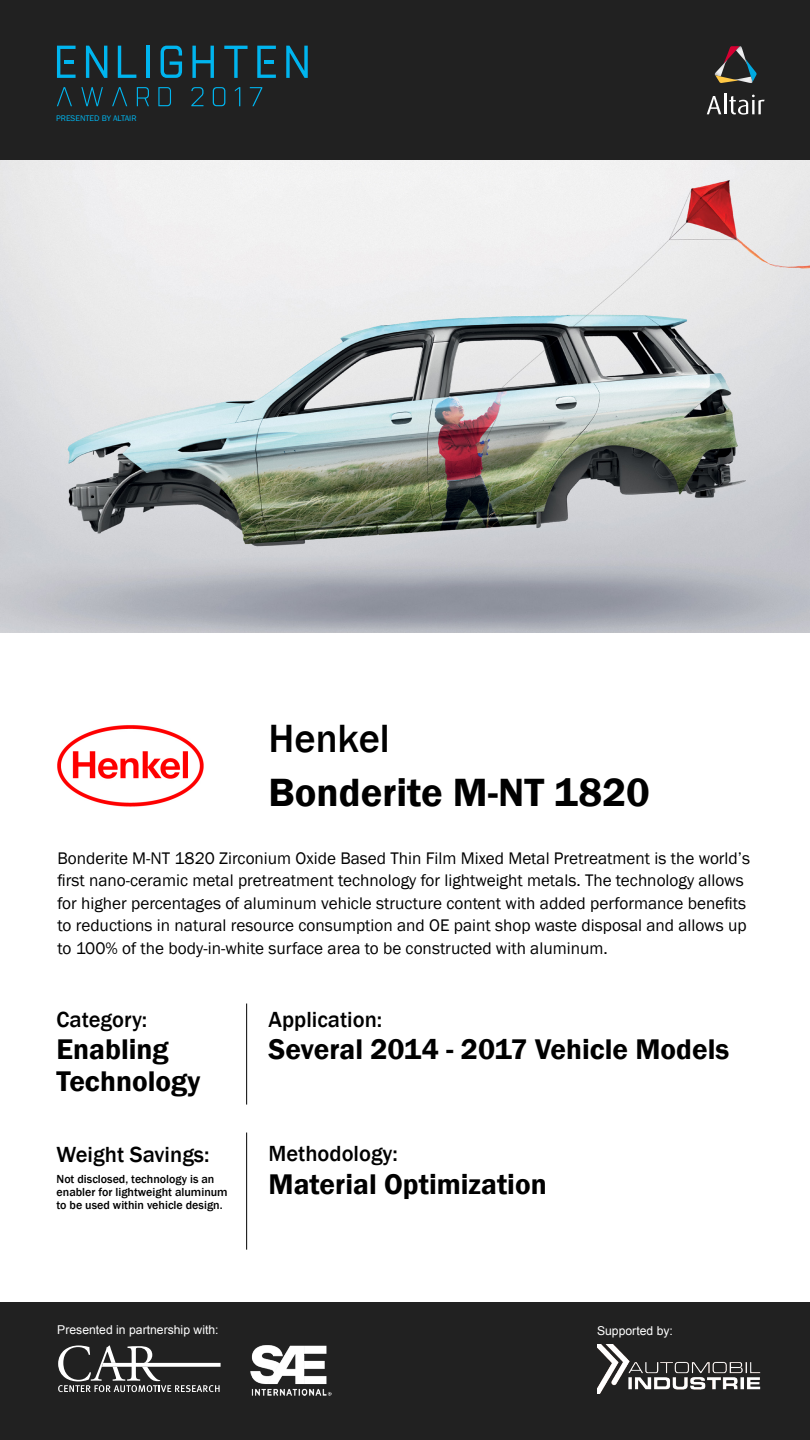
<style>
.page{position:relative;width:810px;height:1440px;background:#fff}
.page>*{position:absolute;margin:0;border:0;box-sizing:border-box;transform-origin:0 0}
.t1{font:600 40.5px "Franklin Gothic";color:#000}
.t2{font:500 40.5px "Franklin Gothic";color:#000}
.t3{font:600 29.25px/32.2px "Franklin Gothic";color:#000}
.t4{font:500 22.5px "Franklin Gothic";color:#000}
.t5{font:17.25px/22.5px "Franklin Gothic";color:#000}
.t6{font:12.23px "Arial";color:#fff}
.t7{font:500 12px/13px "Franklin Gothic";color:#000}
.t8{font:8.4px "Franklin Gothic";color:#00b5ef}
</style>
<div class="page">
<div style="left:0;top:0;width:810px;height:160px;background:#212121"></div>
<div style="left:0;top:1303px;width:810px;height:137px;background:#212121"></div>
<img style="left:0;top:160px;width:810px;height:473px">
<svg style="left:86px;top:46px;width:21px;height:32px"></svg>
<svg style="left:118px;top:46px;width:18px;height:32px"></svg>
<hr style="left:147px;top:46px;width:3px;height:32px;background:#00b5ef">
<svg style="left:192px;top:46px;width:22px;height:32px"></svg>
<svg style="left:224px;top:46px;width:24px;height:32px"></svg>
<svg style="left:286px;top:46px;width:22px;height:32px"></svg>
<svg style="left:161px;top:46px;width:21px;height:32px"></svg>
<svg style="left:57px;top:46px;width:19px;height:32px"></svg>
<svg style="left:257px;top:46px;width:19px;height:32px"></svg>
<svg style="left:81px;top:87px;width:22px;height:19px"></svg>
<svg style="left:137px;top:87px;width:12px;height:19px"></svg>
<svg style="left:158px;top:87px;width:13px;height:19px"></svg>
<svg style="left:57px;top:87px;width:15px;height:19px"></svg>
<svg style="left:112px;top:87px;width:15px;height:19px"></svg>
<svg style="left:191px;top:87px;width:13px;height:19px"></svg>
<svg style="left:213px;top:87px;width:12px;height:19px"></svg>
<svg style="left:235px;top:87px;width:5px;height:19px"></svg>
<svg style="left:250px;top:87px;width:12px;height:19px"></svg>
<svg style="left:58px;top:1345px;width:163px;height:47px"></svg>
<img style="left:597px;top:1345px;width:164px;height:49px">
<img style="left:250px;top:1345px;width:82px;height:50px">
<hr style="left:246px;top:1004px;width:1px;height:101px;background:#000">
<hr style="left:246px;top:1133px;width:1px;height:117px;background:#000">
<img style="left:57px;top:725px;width:147px;height:82px">
<svg style="left:714px;top:46px;width:43px;height:37px"></svg>
<svg style="left:707px;top:96px;width:14px;height:18px"></svg>
<hr style="left:724px;top:93px;width:2px;height:21px;background:#fff">
<svg style="left:729px;top:95px;width:36px;height:20px"></svg>
<p class="t8" style="left:56px;top:113px;width:82px">PRESENTED BY ALTAIR</p>
<h1 class="t2" style="left:269px;top:713px;width:123px">Henkel</h1>
<h1 class="t1" style="left:269px;top:767px;width:383px">Bonderite M-NT 1820</h1>
<p class="t5" style="left:57px;top:847px;width:694px">Bonderite M-NT 1820 Zirconium Oxide Based Thin Film Mixed Metal Pretreatment is the world’s first nano-ceramic metal pretreatment technology for lightweight metals. The technology allows for higher percentages of aluminum vehicle structure content with added performance benefits to reductions in natural resource consumption and OE paint shop waste disposal and allows up to 100% of the body-in-white surface area to be constructed with aluminum.</p>
<h3 class="t4" style="left:57px;top:1005px;width:92px">Category:</h3>
<h2 class="t3" style="left:57px;top:1033px;width:145px">Enabling<br>Technology</h2>
<h3 class="t4" style="left:57px;top:1140px;width:155px">Weight Savings:</h3>
<p class="t7" style="left:57px;top:1172px;width:173px">Not disclosed, technology is an enabler for lightweight aluminum to be used within vehicle design.</p>
<h3 class="t4" style="left:269px;top:1006px;width:115px">Application:</h3>
<h2 class="t3" style="left:269px;top:1034px;width:462px">Several 2014 - 2017 Vehicle Models</h2>
<h3 class="t4" style="left:269px;top:1140px;width:131px">Methodology:</h3>
<h2 class="t3" style="left:269px;top:1168px;width:280px">Material Optimization</h2>
<p class="t6" style="left:57px;top:1322px;width:163px">Presented in partnership with:</p>
<p class="t6" style="left:597px;top:1323px;width:77px">Supported by:</p>
</div>
